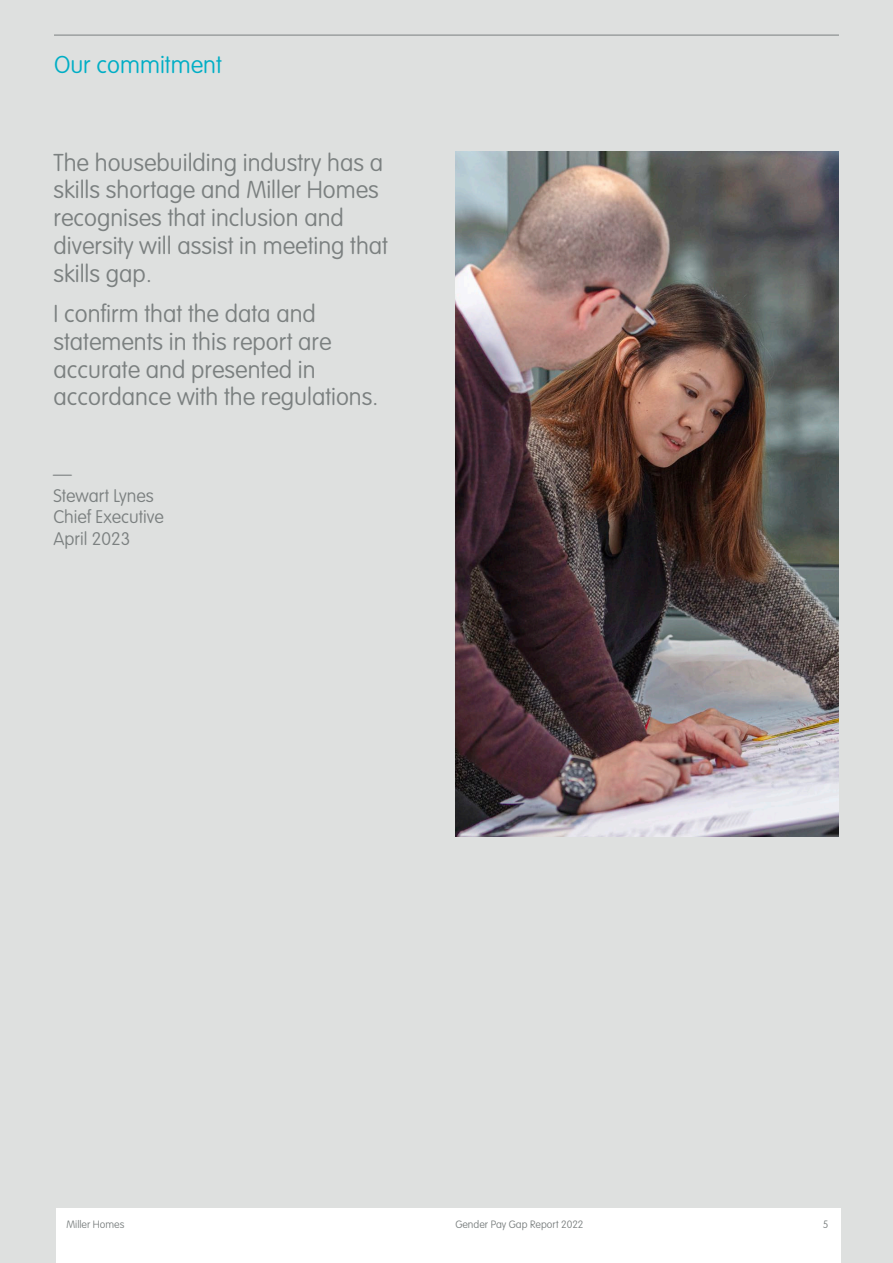
<style>
.page{position:relative;width:893px;height:1263px;background:#dee0df}
.page>*{position:absolute;margin:0;border:0;box-sizing:border-box;transform-origin:0 0}
.t1{font:300 24px/27.8px "VAG Rounded Next";color:#7b8080}
.t2{font:300 24px "VAG Rounded Next";color:#00aec5}
.t3{font:300 18px/21.6px "VAG Rounded Next";color:#7b8080}
.t4{font:300 10.5px "VAG Rounded Next";color:#7b8080}
</style>
<div class="page">
<img style="left:455px;top:152px;width:384px;height:684px">
<hr style="left:54px;top:35px;width:785px;height:1px;background:#7b8080">
<div style="left:56px;top:1208px;width:785px;height:55px;background:#fff"></div>
<p class="t2" style="left:54px;top:51px;width:169px">Our commitment</p>
<p class="t1" style="left:54px;top:149px;width:336px">The housebuilding industry has a skills shortage and Miller Homes recognises that inclusion and diversity will assist in meeting that skills gap.</p>
<p class="t1" style="left:54px;top:301px;width:326px">I confirm that the data and statements in this report are accurate and presented in accordance with the regulations.</p>
<p class="t3" style="left:54px;top:464px;width:112px">—<br>Stewart Lynes<br>Chief Executive<br>April 2023</p>
<p class="t4" style="left:66px;top:1218px;width:59px">Miller Homes</p>
<p class="t4" style="left:455px;top:1218px;width:130px">Gender Pay Gap Report 2022</p>
<p class="t4" style="left:823px;top:1218px;width:7px">5</p>
</div>
